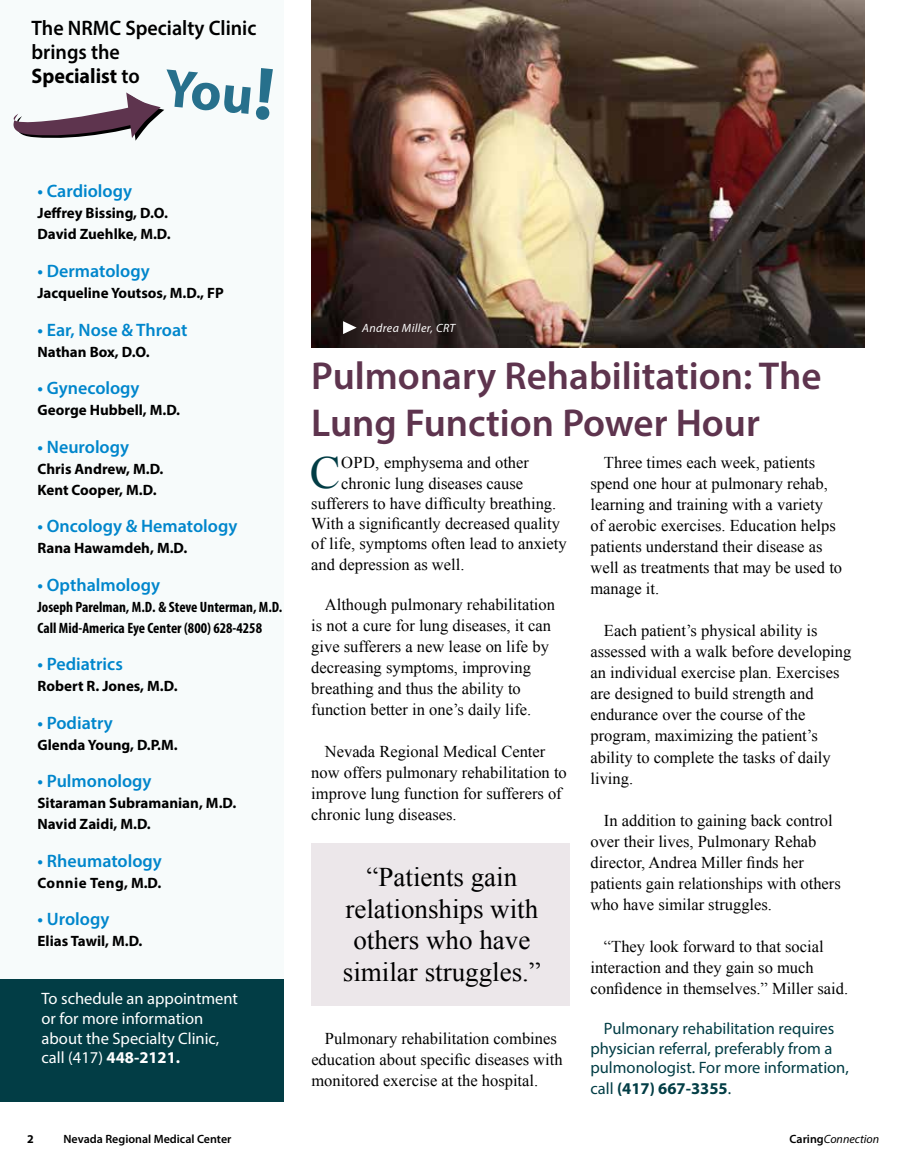
<style>
.page{position:relative;width:905px;height:1175px;background:#fff}
.page>*{position:absolute;margin:0;border:0;box-sizing:border-box;transform-origin:0 0}
.t1{font:45.9px "Times New Roman";color:#023d45}
.t2{font:600 39px/46.5px "Myriad Pro";color:#5e344e}
.t3{font:27px/31.5px "Times New Roman";color:#000;text-align:center}
.t4{font:600 21px/24px "Myriad Pro";color:#000;scale:.96 1}
.t5{font:600 18px "Myriad Pro";color:#0086cc}
.t6{font:16.5px/21px "Times New Roman";color:#000}
.t7{font:16.5px/19.5px "Myriad Pro";color:#023d45}
.t8{font:16.5px/19.8px "Myriad Pro";color:#fff}
.t9{font:700 16.5px "Myriad Pro";color:#023d45}
.t10{font:700 15px/21px "Myriad Pro";color:#000}
.t11{font:700 condensed 15px/21px "Myriad Pro";color:#000}
.t12{font:700 15px "Myriad Pro";letter-spacing:.03em;color:#000}
.t13{font:600 12px "Myriad Pro";color:#000}
.t14{font:italic 12px "Myriad Pro";color:#000}
.t15{font:italic 12px "Myriad Pro";letter-spacing:.03em;color:#fff}
.t16{font:700 12px "Myriad Pro";color:#000}
.s1{font-weight:700}
.s2{font-weight:400}
.s3{font-weight:600;font-style:normal}
</style>
<div class="page">
<div style="left:0;top:0;width:284px;height:1101px;background:#f7fbfb"></div>
<div style="left:0;top:979px;width:284px;height:122px;background:#023d45"></div>
<div style="left:310px;top:843px;width:259px;height:162px;background:#ece7ea"></div>
<img style="left:312px;top:0;width:552px;height:348px">
<svg style="left:343px;top:321px;width:13px;height:13px"></svg>
<svg style="left:13px;top:92px;width:152px;height:49px"></svg>
<p class="t4" style="left:32px;top:15px;width:236px">The NRMC Specialty Clinic brings the<br><span class="s1">Specialist</span> to</p>
<p class="t5" style="left:38px;top:180px;width:96px">• Cardiology</p>
<p class="t10" style="left:37px;top:202px;width:135px">Jeffrey Bissing, D.O.<br>David Zuehlke, M.D.</p>
<p class="t5" style="left:38px;top:259px;width:114px">• Dermatology</p>
<p class="t10" style="left:38px;top:282px;width:188px">Jacqueline Youtsos, M.D., FP</p>
<p class="t5" style="left:38px;top:318px;width:151px">• Ear, Nose &amp; Throat</p>
<p class="t10" style="left:38px;top:340px;width:114px">Nathan Box, D.O.</p>
<p class="t5" style="left:38px;top:376px;width:104px">• Gynecology</p>
<p class="t10" style="left:38px;top:399px;width:144px">George Hubbell, M.D.</p>
<p class="t5" style="left:38px;top:435px;width:93px">• Neurology</p>
<p class="t10" style="left:38px;top:457px;width:127px">Chris Andrew, M.D.<br>Kent Cooper, M.D.</p>
<p class="t5" style="left:38px;top:514px;width:201px">• Oncology &amp; Hematology</p>
<p class="t10" style="left:38px;top:537px;width:151px">Rana Hawamdeh, M.D.</p>
<p class="t5" style="left:38px;top:573px;width:124px">• Opthalmology</p>
<p class="t11" style="left:38px;top:596px;width:246px">Joseph Parelman, M.D. &amp; Steve Unterman, M.D.<br>Call Mid-America Eye Center (800) 628-4258</p>
<p class="t5" style="left:38px;top:652px;width:87px">• Pediatrics</p>
<p class="t10" style="left:38px;top:675px;width:142px">Robert R. Jones, M.D.</p>
<p class="t5" style="left:38px;top:711px;width:77px">• Podiatry</p>
<p class="t10" style="left:38px;top:733px;width:142px">Glenda Young, D.P.M.</p>
<p class="t5" style="left:38px;top:769px;width:116px">• Pulmonology</p>
<p class="t10" style="left:38px;top:792px;width:200px">Sitaraman Subramanian, M.D.<br>Navid Zaidi, M.D.</p>
<p class="t5" style="left:38px;top:849px;width:126px">• Rheumatology</p>
<p class="t12" style="left:38px;top:873px;width:125px">Connie Teng, M.D.</p>
<p class="t5" style="left:38px;top:907px;width:73px">• Urology</p>
<p class="t10" style="left:38px;top:930px;width:106px">Elias Tawil, M.D.</p>
<p class="t8" style="left:42px;top:988px;width:198px">To schedule an appointment or for more information about the Specialty Clinic, call (417) <span class="s1">448-2121.</span></p>
<p class="t15" style="left:362px;top:320px;width:95px">Andrea Miller, CRT</p>
<h2 class="t2" style="left:311px;top:352px;width:511px">Pulmonary Rehabilitation: The<br>Lung Function Power Hour</h2>
<h1 class="t1" style="left:309px;top:441px;width:32px">C</h1>
<p class="t6" style="left:341px;top:452px;width:189px">OPD, emphysema and other</p>
<p class="t6" style="left:341px;top:472px;width:183px">chronic lung diseases cause</p>
<p class="t6" style="left:311px;top:492px;width:246px">sufferers to have difficulty breathing.</p>
<p class="t6" style="left:311px;top:513px;width:250px">With a significantly decreased quality</p>
<p class="t6" style="left:311px;top:533px;width:257px">of life, symptoms often lead to anxiety</p>
<p class="t6" style="left:311px;top:553px;width:155px">and depression as well.</p>
<p class="t6" style="left:311px;top:594px;width:245px;text-indent:13px">Although pulmonary rehabilitation is not a cure for lung diseases, it can give sufferers a new lease on life by decreasing symptoms, improving breathing and thus the ability to function better in one’s daily life.</p>
<p class="t6" style="left:311px;top:741px;width:257px;text-indent:13px">Nevada Regional Medical Center now offers pulmonary rehabilitation to improve lung function for sufferers of chronic lung diseases.</p>
<h3 class="t3" style="left:343px;top:861px;width:199px">“Patients gain relationships with others who have similar struggles.”</h3>
<p class="t6" style="left:311px;top:1027px;width:253px;text-indent:13px">Pulmonary rehabilitation combines education about specific diseases with monitored exercise at the hospital.</p>
<p class="t6" style="left:590px;top:452px;width:253px;text-indent:13px">Three times each week, patients spend one hour at pulmonary rehab, learning and training with a variety<br>of aerobic exercises. Education helps patients understand their disease as well as treatments that may be used to manage it.</p>
<p class="t6" style="left:590px;top:620px;width:262px;text-indent:13px">Each patient’s physical ability is assessed with a walk before developing an individual exercise plan. Exercises are designed to build strength and endurance over the course of the program, maximizing the patient’s ability to complete the tasks of daily living.</p>
<p class="t6" style="left:590px;top:809px;width:252px;text-indent:13px">In addition to gaining back control over their lives, Pulmonary Rehab director, Andrea Miller finds her patients gain relationships with others who have similar struggles.</p>
<p class="t6" style="left:590px;top:935px;width:259px;text-indent:13px">“They look forward to that social interaction and they gain so much confidence in themselves.” Miller said.</p>
<p class="t7" style="left:590px;top:1018px;width:260px;text-indent:13px">Pulmonary rehabilitation requires physician referral, preferably from a pulmonologist. For more information,</p>
<p class="t9" style="left:590px;top:1077px;width:142px"><span class="s2">call</span> (417) 667-3355<span class="s2">.</span></p>
<p class="t16" style="left:27px;top:1131px;width:8px">2</p>
<p class="t13" style="left:63px;top:1131px;width:169px">Nevada Regional Medical Center</p>
<p class="t14" style="left:789px;top:1131px;width:91px"><span class="s3">Caring</span>Connection</p>
</div>
